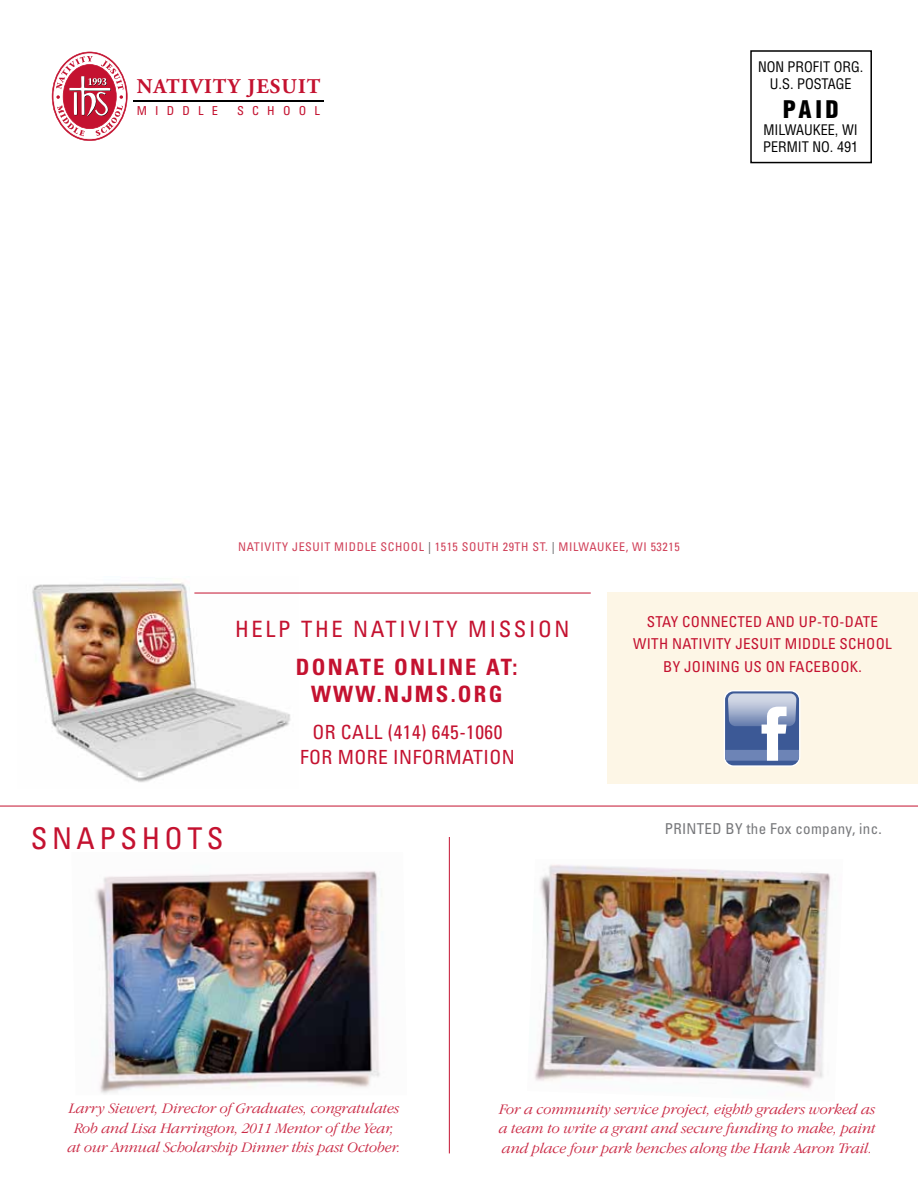
<style>
.page{position:relative;width:918px;height:1188px;background:#fff}
.page>*{position:absolute;margin:0;border:0;box-sizing:border-box;transform-origin:0 0}
.t1{font:condensed 30px "Univers LT Std";color:#c41230}
.t2{font:900 condensed 23.7px "Helvetica";color:#000}
.t3{font:700 condensed 22.5px/27px "Univers LT Std";letter-spacing:.1em;color:#c41230;text-align:center}
.t4{font:condensed 22.5px "Univers LT Std";letter-spacing:.12em;color:#c41230}
.t5{font:700 21px "Adobe Garamond";letter-spacing:.05em;color:#c41230}
.t6{font:condensed 19.5px/25.5px "Univers LT Std";letter-spacing:.025em;color:#c41230;text-align:center}
.t7{font:italic 300 15px/19.5px "Garamond IT Cby BT";letter-spacing:-.005em;color:#ca2a45;text-align:center}
.t8{font:condensed 15px "Univers LT Std";letter-spacing:.02em;color:#c41230}
.t9{font:condensed 15px "Univers LT Std";letter-spacing:.02em;color:#77787b}
.t10{font:condensed 14.25px/17.1px "Helvetica";color:#000;text-align:center}
.t11{font:condensed 12.3px "Univers LT Std";letter-spacing:.665em;color:#c41230}
.t12{font:condensed 12px "Univers LT Std";letter-spacing:.05em;color:#d04159}
.s1{color:#58595b}
</style>
<div class="page">
<hr style="left:133px;top:100px;width:190px;height:1px;background:#000">
<svg style="left:52px;top:52px;width:76px;height:89px"></svg>
<div style="left:750px;top:50px;width:122px;height:113px;border:2px solid #000"></div>
<div style="left:608px;top:593px;width:310px;height:191px;background:#fdf6e6"></div>
<hr style="left:0;top:806px;width:918px;height:1px;background:#c41230">
<img style="left:95px;top:871px;width:287px;height:223px">
<img style="left:534px;top:864px;width:297px;height:225px">
<hr style="left:449px;top:837px;width:1px;height:316px;background:#c41230">
<svg style="left:724px;top:690px;width:76px;height:77px"></svg>
<div style="left:725px;top:691px;width:74px;height:74px;background:#3c5996;border-radius:8px"></div>
<img style="left:728px;top:693px;width:68px;height:14px">
<svg style="left:725px;top:707px;width:74px;height:54px"></svg>
<img style="left:32px;top:580px;width:266px;height:203px">
<hr style="left:194px;top:593px;width:397px;height:1px;background:#c41230">
<h3 class="t5" style="left:137px;top:74px;width:185px">NATIVITY JESUIT</h3>
<p class="t11" style="left:137px;top:103px;width:83px">MIDDLE</p>
<p class="t11" style="left:237px;top:103px;width:84px">SCHOOL</p>
<p class="t10" style="left:758px;top:58px;width:107px">NON PROFIT ORG.<br>U.S. POSTAGE</p>
<h2 class="t2" style="left:783px;top:94px;width:57px">PAID</h2>
<p class="t10" style="left:763px;top:121px;width:97px;text-align:left">MILWAUKEE, WI<br>PERMIT NO. 491</p>
<p class="t12" style="left:238px;top:539px;width:119px">NATIVITY JESU IT M IDDLE</p>
<p class="t12" style="left:380px;top:539px;width:16px">SCHOOL</p>
<p class="t12" style="left:428px;top:539px;width:50px"><span class="s1">|</span> 1515 SOUTH</p>
<p class="t12" style="left:503px;top:539px;width:103px">29TH ST. <span class="s1">|</span> M ILWAUKEE</p>
<p class="t12" style="left:626px;top:539px;width:56px">, WI 53215</p>
<h3 class="t4" style="left:235px;top:615px;width:266px">HELP THE NATIVITY MISSI</h3>
<h3 class="t4" style="left:538px;top:615px;width:29px">ON</h3>
<h3 class="t3" style="left:296px;top:654px;width:223px">DONATE ONLINE AT:<br>WWW.NJMS.ORG</h3>
<h3 class="t6" style="left:300px;top:719px;width:213px">OR CALL (414) 645-1060<br>FOR MORE INFORMATION</h3>
<h1 class="t1" style="left:31px;top:820px;width:22px">SNAPS</h1>
<h1 class="t1" style="left:142px;top:820px;width:80px">HOTS</h1>
<p class="t8" style="left:647px;top:612px;width:233px">STAY CONN ECTED AN D UP-TO-DATE</p>
<p class="t8" style="left:633px;top:634px;width:260px">WITH NATIVITY JESUIT MI DDLE SCHOOL</p>
<p class="t8" style="left:663px;top:657px;width:47px">BY JOINING</p>
<p class="t8" style="left:744px;top:657px;width:119px">US ON FACEBOOK.</p>
<p class="t9" style="left:665px;top:820px;width:31px">PRINTED</p>
<p class="t9" style="left:726px;top:820px;width:158px">BY THE FOX COMPANY, INC.</p>
<p class="t7" style="left:68px;top:1098px;width:334px">Larry Siewert, Director of Graduates, congratulates<br>Rob and Lisa Harrington, 2011 Mentor of the Year, at our Annual Scholarship Dinner this past October.</p>
<p class="t7" style="left:499px;top:1099px;width:378px;text-align:justify">For a community service project, eighth graders worked as a team to write a grant and secure funding to make, paint and place four park benches along the Hank Aaron Trail.</p>
</div>
